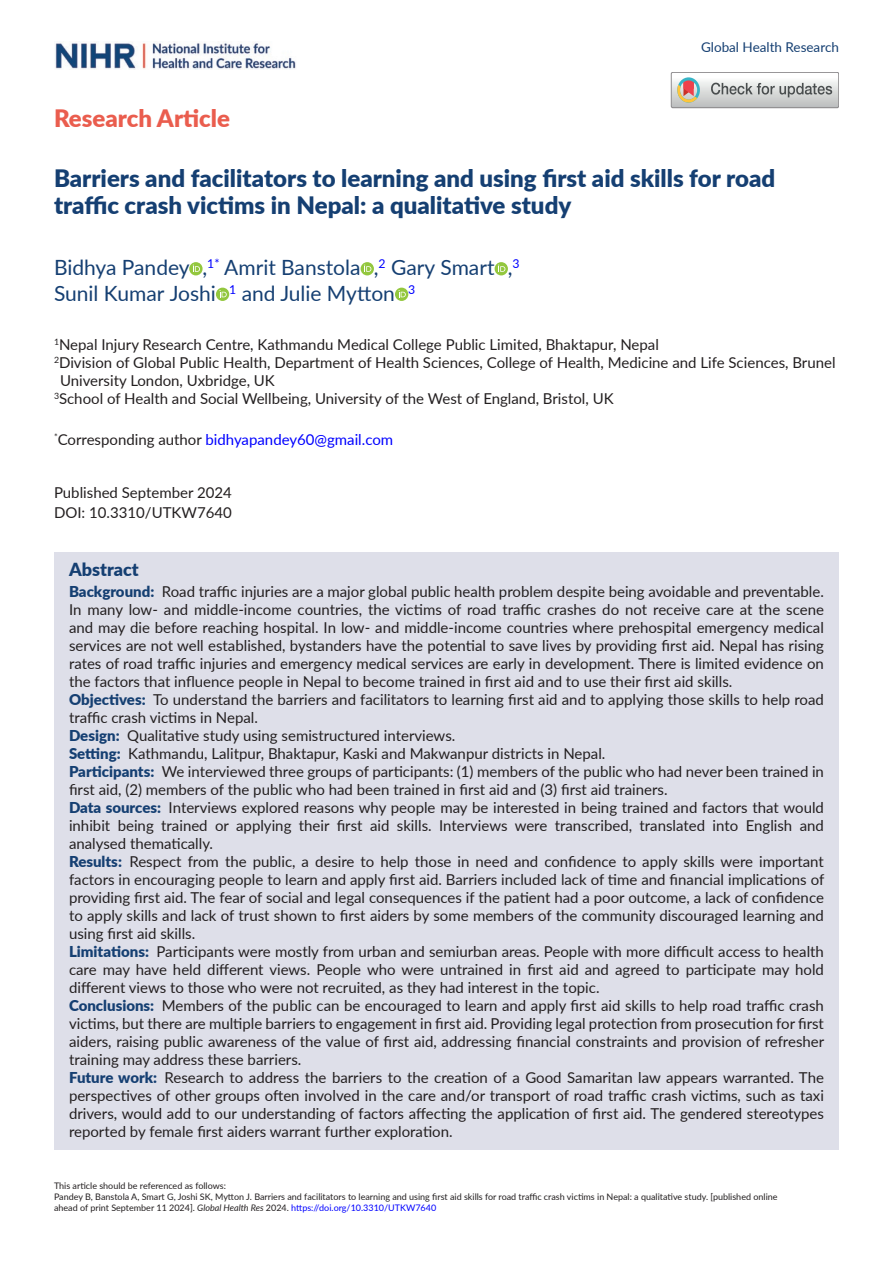
<style>
.page{position:relative;width:893px;height:1263px;background:#fff}
.page>*{position:absolute;margin:0;border:0;box-sizing:border-box;transform-origin:0 0}
.t1{font:900 24px/27px "Lato";color:#153f72}
.t2{font:900 24px "Lato";color:#ea5d4e}
.t3{font:21px/25.5px "Lato";color:#153f72}
.t4{font:900 18px "Lato";color:#153f72}
.t5{font:15px/18px "Lato";color:#231f20}
.t6{font:15px "Lato";color:#00f}
.t7{font:13.5px "Lato";color:#153f72}
.t8{font:9px/10.5px "Lato";color:#231f20}
.s1{color:#231f20}
.s2{font-weight:900;color:#153f72}
.s3{font-style:italic}
.s4{color:#00f}
</style>
<div class="page">
<img style="left:55px;top:41px;width:241px;height:28px">
<svg style="left:671px;top:72px;width:168px;height:36px"></svg>
<svg style="left:189px;top:262px;width:13px;height:13px"></svg>
<svg style="left:193px;top:265px;width:7px;height:7px"></svg>
<div style="left:361px;top:262px;width:13px;height:13px;background:#93c73e;border-radius:50%"></div>
<svg style="left:364px;top:265px;width:7px;height:7px"></svg>
<div style="left:495px;top:262px;width:13px;height:13px;background:#93c73e;border-radius:50%"></div>
<svg style="left:498px;top:265px;width:7px;height:7px"></svg>
<svg style="left:216px;top:288px;width:13px;height:13px"></svg>
<svg style="left:219px;top:290px;width:8px;height:7px"></svg>
<svg style="left:395px;top:288px;width:13px;height:13px"></svg>
<svg style="left:399px;top:290px;width:7px;height:7px"></svg>
<div style="left:54px;top:553px;width:785px;height:36px;background:#dedfe9"></div>
<div style="left:54px;top:576px;width:785px;height:123px;background:#dedfe9"></div>
<div style="left:54px;top:684px;width:785px;height:51px;background:#dedfe9"></div>
<div style="left:54px;top:720px;width:785px;height:33px;background:#dedfe9"></div>
<div style="left:54px;top:738px;width:785px;height:33px;background:#dedfe9"></div>
<div style="left:54px;top:756px;width:785px;height:51px;background:#dedfe9"></div>
<div style="left:54px;top:792px;width:785px;height:69px;background:#dedfe9"></div>
<div style="left:54px;top:846px;width:785px;height:105px;background:#dedfe9"></div>
<div style="left:54px;top:936px;width:785px;height:69px;background:#dedfe9"></div>
<div style="left:54px;top:990px;width:785px;height:87px;background:#dedfe9"></div>
<div style="left:54px;top:1062px;width:785px;height:87px;background:#dedfe9"></div>
<h1 class="t2" style="left:54px;top:101px;width:178px">Research Article</h1>
<p class="t7" style="left:701px;top:37px;width:139px">Global Health Research</p>
<h1 class="t1" style="left:54px;top:164px;width:723px">Barriers and facilitators to learning and using first aid skills for road traffic crash victims in Nepal: a qualitative study</h1>
<h2 class="t3" style="left:54px;top:254px;width:467px">Bidhya Pandey ,<sup>1*</sup> Amrit Banstola ,<sup>2</sup> Gary Smart ,<sup>3<br></sup>Sunil Kumar Joshi <sup>1</sup> and Julie Mytton <sup>3</sup></h2>
<p class="t5" style="left:54px;top:335px;width:606px"><sup>1</sup>Nepal Injury Research Centre, Kathmandu Medical College Public Limited, Bhaktapur, Nepal</p>
<p class="t5" style="left:54px;top:353px;width:783px"><sup>2</sup>Division of Global Public Health, Department of Health Sciences, College of Health, Medicine and Life Sciences, Brunel</p>
<p class="t5" style="left:60px;top:371px;width:216px">University London, Uxbridge, UK</p>
<p class="t5" style="left:54px;top:389px;width:561px"><sup>3</sup>School of Health and Social Wellbeing, University of the West of England, Bristol, UK</p>
<p class="t6" style="left:54px;top:429px;width:341px"><sup>*</sup><span class="s1">Corresponding author</span> bidhyapandey60@gmail.com</p>
<p class="t5" style="left:54px;top:482px;width:179px;line-height:19.5px">Published September 2024<br>DOI: 10.3310/UTKW7640</p>
<p class="t4" style="left:69px;top:556px;width:71px">Abstract</p>
<p class="t5" style="left:69px;top:582px;width:757px"><span class="s2">Background:</span> Road traffic injuries are a major global public health problem despite being avoidable and preventable.<br>In many low- and middle-income countries, the victims of road traffic crashes do not receive care at the scene and may die before reaching hospital. In low- and middle-income countries where prehospital emergency medical services are not well established, bystanders have the potential to save lives by providing first aid. Nepal has rising rates of road traffic injuries and emergency medical services are early in development. There is limited evidence on the factors that influence people in Nepal to become trained in first aid and to use their first aid skills.<br><span class="s2">Objectives:</span> To understand the barriers and facilitators to learning first aid and to applying those skills to help road traffic crash victims in Nepal.<br><span class="s2">Design:</span> Qualitative study using semistructured interviews.<br><span class="s2">Setting:</span> Kathmandu, Lalitpur, Bhaktapur, Kaski and Makwanpur districts in Nepal.<br><span class="s2">Participants:</span> We interviewed three groups of participants: (1) members of the public who had never been trained in first aid, (2) members of the public who had been trained in first aid and (3) first aid trainers.<br><span class="s2">Data sources:</span> Interviews explored reasons why people may be interested in being trained and factors that would inhibit being trained or applying their first aid skills. Interviews were transcribed, translated into English and analysed thematically.<br><span class="s2">Results:</span> Respect from the public, a desire to help those in need and confidence to apply skills were important factors in encouraging people to learn and apply first aid. Barriers included lack of time and financial implications of providing first aid. The fear of social and legal consequences if the patient had a poor outcome, a lack of confidence to apply skills and lack of trust shown to first aiders by some members of the community discouraged learning and using first aid skills.<br><span class="s2">Limitations:</span> Participants were mostly from urban and semiurban areas. People with more difficult access to health care may have held different views. People who were untrained in first aid and agreed to participate may hold different views to those who were not recruited, as they had interest in the topic.<br><span class="s2">Conclusions:</span> Members of the public can be encouraged to learn and apply first aid skills to help road traffic crash victims, but there are multiple barriers to engagement in first aid. Providing legal protection from prosecution for first aiders, raising public awareness of the value of first aid, addressing financial constraints and provision of refresher training may address these barriers.<br><span class="s2">Future work:</span> Research to address the barriers to the creation of a Good Samaritan law appears warranted. The perspectives of other groups often involved in the care and/or transport of road traffic crash victims, such as taxi drivers, would add to our understanding of factors affecting the application of first aid. The gendered stereotypes reported by female first aiders warrant further exploration.</p>
<p class="t8" style="left:54px;top:1180px;width:173px">This article should be referenced as follows:</p>
<p class="t8" style="left:54px;top:1191px;width:725px">Pandey B, Banstola A, Smart G, Joshi SK, Mytton J. Barriers and facilitators to learning and using first aid skills for road traffic crash victims in Nepal: a qualitative study. [published online ahead of print September 11 2024]. <span class="s3">Global Health Res</span> 2024. <span class="s4">https://doi.org/10.3310/UTKW7640</span></p>
</div>
